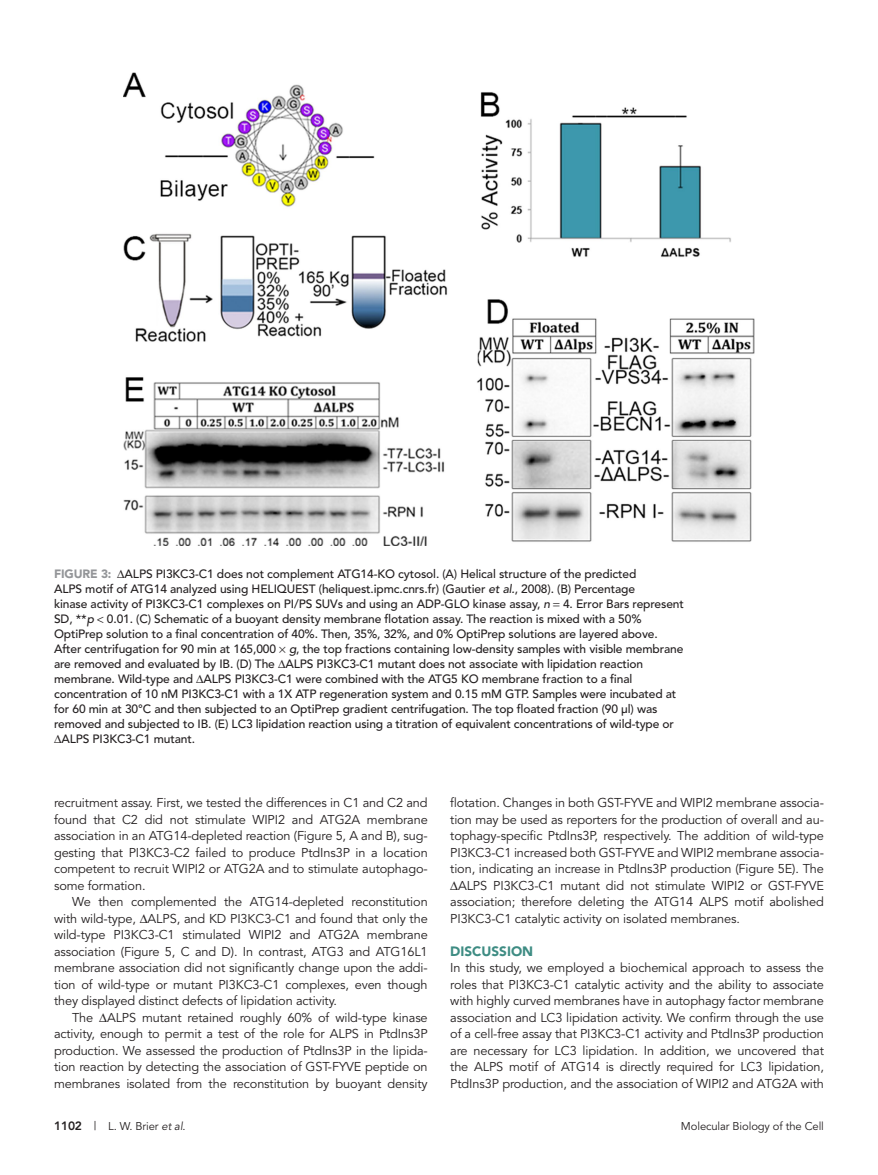
<style>
.page{position:relative;width:878px;height:1175px;background:#fff}
.page>*{position:absolute;margin:0;border:0;box-sizing:border-box;transform-origin:0 0}
.t1{font:900 13.5px "Avenir";color:#3e8c83}
.Para{font:12.75px/16.5px "Avenir";letter-spacing:-.01em;color:#231f20;text-align:justify}
.ParaFL{font:12.75px/16.5px "Avenir";letter-spacing:-.01em;color:#231f20;text-align:justify}
.FigCaption_35_5p{font:500 12px "Avenir";letter-spacing:-.01em;color:#231f20}
.t2{font:11.25px "Avenir";letter-spacing:-.01em;color:#231f20}
.s1{font-weight:900;color:#939598}
.s2{font-style:italic}
.s3{font-weight:800;font-size:12px}
.s4{font-size:12px}
</style>
<div class="page">
<img style="left:124px;top:72px;width:630px;height:473px">
<p class="FigCaption_35_5p" style="left:54px;top:567px;width:584px"><span class="s1">FIGURE 3:</span> ALPS PI3KC3-C1 does not complement ATG14-KO cytosol. (A) Helical structure of the predicted</p>
<p class="FigCaption_35_5p" style="left:54px;top:582px;width:582px">ALPS motif of ATG14 analyzed using HELIQUEST (heliquest.ipmc.cnrs.fr) (Gautier <span class="s2">et al.</span>, 2008). (B) Percentage</p>
<p class="FigCaption_35_5p" style="left:54px;top:597px;width:631px">kinase activity of PI3KC3-C1 complexes on PI/PS SUVs and using an ADP-GLO kinase assay, <span class="s2">n</span> 4. Error Bars represent</p>
<p class="FigCaption_35_5p" style="left:54px;top:612px;width:589px">SD, **<span class="s2">p</span> 0.01. (C) Schematic of a buoyant density membrane flotation assay. The reaction is mixed with a 50%</p>
<p class="FigCaption_35_5p" style="left:54px;top:627px;width:605px">OptiPrep solution to a final concentration of 40%. Then, 35%, 32%, and 0% OptiPrep solutions are layered above.</p>
<p class="FigCaption_35_5p" style="left:54px;top:642px;width:631px">After centrifugation for 90 min at 165,000 <span class="s2">g</span>, the top fractions containing low-density samples with visible membrane</p>
<p class="FigCaption_35_5p" style="left:54px;top:657px;width:590px">are removed and evaluated by IB. (D) The ALPS PI3KC3-C1 mutant does not associate with lipidation reaction</p>
<p class="FigCaption_35_5p" style="left:54px;top:672px;width:580px">membrane. Wild-type and ALPS PI3KC3-C1 were combined with the ATG5 KO membrane fraction to a final</p>
<p class="FigCaption_35_5p" style="left:54px;top:687px;width:624px">concentration of 10 nM PI3KC3-C1 with a 1X ATP regeneration system and 0.15 mM GTP. Samples were incubated at</p>
<p class="FigCaption_35_5p" style="left:54px;top:702px;width:605px">for 60 min at 30°C and then subjected to an OptiPrep gradient centrifugation. The top floated fraction (90 µl) was</p>
<p class="FigCaption_35_5p" style="left:54px;top:717px;width:621px">removed and subjected to IB. (E) LC3 lipidation reaction using a titration of equivalent concentrations of wild-type or</p>
<p class="FigCaption_35_5p" style="left:61px;top:732px;width:135px">ALPS PI3KC3-C1 mutant.</p>
<p class="Para" style="left:54px;top:795px;width:375px">recruitment assay. First, we tested the differences in C1 and C2 and found that C2 did not stimulate WIPI2 and ATG2A membrane association in an ATG14-depleted reaction (Figure 5, A and B), sug&shy;gesting that PI3KC3-C2 failed to produce PtdIns3P in a location competent to recruit WIPI2 or ATG2A and to stimulate autophago&shy;some formation.</p>
<p class="Para" style="left:54px;top:894px;width:375px;text-indent:18px">We then complemented the ATG14-depleted reconstitution with wild-type, ALPS, and KD PI3KC3-C1 and found that only the wild-type PI3KC3-C1 stimulated WIPI2 and ATG2A membrane association (Figure 5, C and D). In contrast, ATG3 and ATG16L1 membrane association did not significantly change upon the addi&shy;tion of wild-type or mutant PI3KC3-C1 complexes, even though they displayed distinct defects of lipidation activity.</p>
<p class="Para" style="left:54px;top:1009px;width:375px;text-indent:18px">The ALPS mutant retained roughly 60% of wild-type kinase activity, enough to permit a test of the role for ALPS in PtdIns3P production. We assessed the production of PtdIns3P in the lipida&shy;tion reaction by detecting the association of GST-FYVE peptide on membranes isolated from the reconstitution by buoyant density</p>
<p class="Para" style="left:450px;top:795px;width:375px">flotation. Changes in both GST-FYVE and WIPI2 membrane associa-</p>
<p class="Para" style="left:450px;top:811px;width:375px">tion may be used as reporters for the production of overall and au-</p>
<p class="Para" style="left:450px;top:828px;width:375px">tophagy-specific PtdIns3P, respectively. The addition of wild-type</p>
<p class="Para" style="left:450px;top:844px;width:375px">PI3KC3-C1 increased both GST-FYVE and WIPI2 membrane associa-</p>
<p class="Para" style="left:450px;top:861px;width:375px">tion, indicating an increase in PtdIns3P production (Figure 5E). The</p>
<p class="Para" style="left:458px;top:877px;width:367px">ALPS PI3KC3-C1 mutant did not stimulate WIPI2 or GST-FYVE</p>
<p class="Para" style="left:450px;top:894px;width:375px">association; therefore deleting the ATG14 ALPS motif abolished</p>
<p class="Para" style="left:450px;top:910px;width:291px">PI3KC3-C1 catalytic activity on isolated membranes.</p>
<h1 class="t1" style="left:450px;top:943px;width:84px">DISCUSSION</h1>
<p class="ParaFL" style="left:450px;top:960px;width:375px">In this study, we employed a biochemical approach to assess the roles that PI3KC3-C1 catalytic activity and the ability to associate with highly curved membranes have in autophagy factor membrane association and LC3 lipidation activity. We confirm through the use of a cell-free assay that PI3KC3-C1 activity and PtdIns3P production are necessary for LC3 lipidation. In addition, we uncovered that the ALPS motif of ATG14 is directly required for LC3 lipidation, PtdIns3P production, and the association of WIPI2 and ATG2A with</p>
<p class="t2" style="left:54px;top:1119px;width:133px"><span class="s3">1102</span> <span class="s4">|</span> L. W. Brier <span class="s2">et al</span>.</p>
<p class="t2" style="left:681px;top:1119px;width:144px">Molecular Biology of the Cell</p>
</div>
